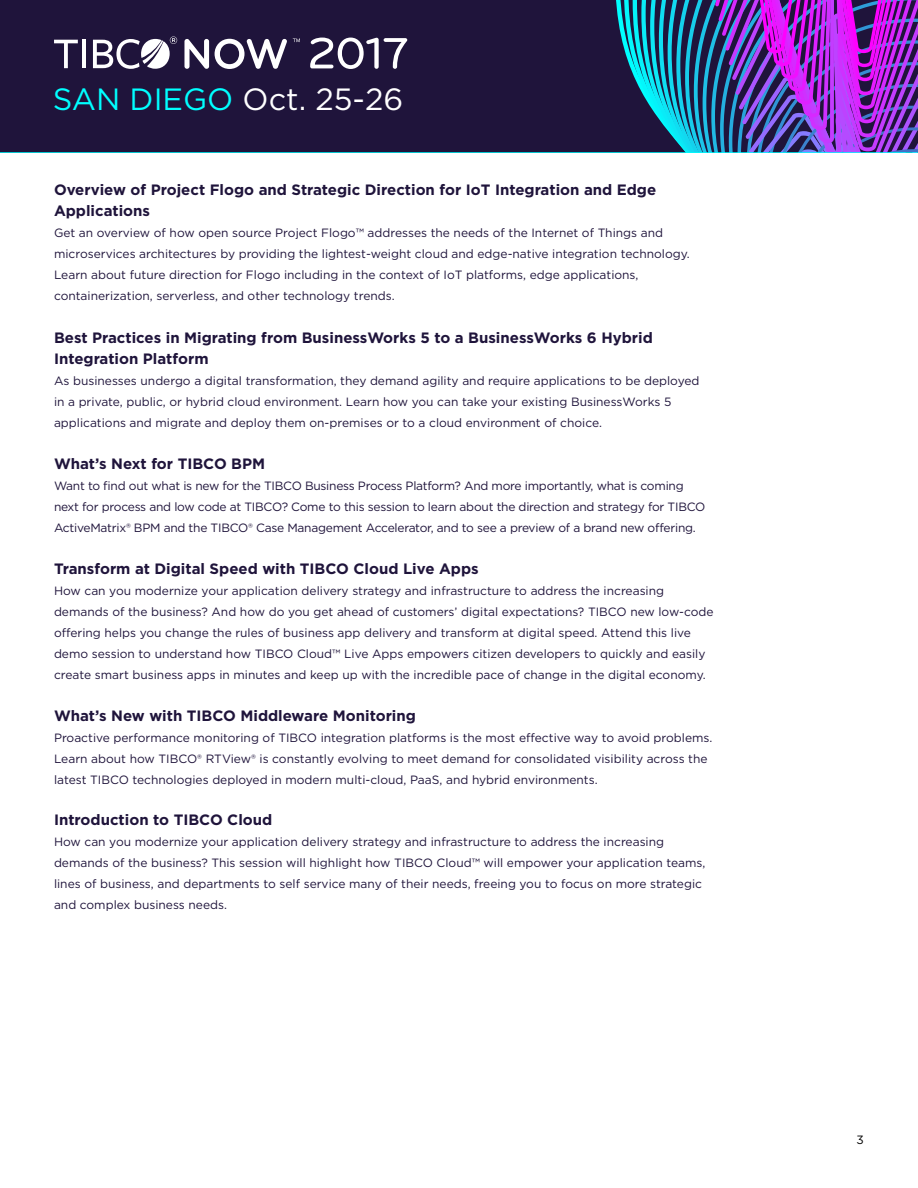
<style>
.page{position:relative;width:918px;height:1188px;background:#fff}
.page>*{position:absolute;margin:0;border:0;box-sizing:border-box;transform-origin:0 0}
.t1{font:30.75px "Gotham";color:#fff}
.t2{font:700 15px/21px "Gotham";color:#1f143b}
.t3{font:12px/21px "Gotham";color:#1f143b}
.t4{font:12px/21px "Gotham";letter-spacing:-.02em;color:#1f143b}
.t5{font:12px "Gotham";color:#000}
.s1{color:#0ff}
</style>
<div class="page">
<div style="left:0;top:0;width:918px;height:153px;background:#1f143b"></div>
<svg style="left:616px;top:0;width:8px;height:48px"></svg>
<svg style="left:624px;top:0;width:9px;height:74px"></svg>
<svg style="left:633px;top:0;width:285px;height:152px"></svg>
<hr style="left:0;top:152px;width:918px;height:1px;background:#0ff">
<svg style="left:184px;top:39px;width:25px;height:30px"></svg>
<svg style="left:215px;top:39px;width:72px;height:30px"></svg>
<svg style="left:294px;top:39px;width:6px;height:3px"></svg>
<svg style="left:54px;top:40px;width:24px;height:28px"></svg>
<hr style="left:82px;top:40px;width:4px;height:28px;background:#fff">
<svg style="left:93px;top:36px;width:84px;height:33px"></svg>
<svg style="left:310px;top:38px;width:97px;height:31px"></svg>
<h1 class="t1" style="left:53px;top:80px;width:352px"><span class="s1">SAN DIEGO</span> Oct. 25-26</h1>
<p class="t2" style="left:54px;top:179px;width:604px">Overview of Project Flogo and Strategic Direction for IoT Integration and Edge<br>Applications</p>
<p class="t3" style="left:54px;top:222px;width:637px">Get an overview of how open source Project Flogo™ addresses the needs of the Internet of Things and microservices architectures by providing the lightest-weight cloud and edge-native integration technology.<br>Learn about future direction for Flogo including in the context of IoT platforms, edge applications, containerization, serverless, and other technology trends.</p>
<p class="t2" style="left:54px;top:327px;width:600px">Best Practices in Migrating from BusinessWorks 5 to a BusinessWorks 6 Hybrid<br>Integration Platform</p>
<p class="t3" style="left:54px;top:370px;width:647px">As businesses undergo a digital transformation, they demand agility and require applications to be deployed in a private, public, or hybrid cloud environment. Learn how you can take your existing BusinessWorks 5 applications and migrate and deploy them on-premises or to a cloud environment of choice.</p>
<p class="t2" style="left:54px;top:453px;width:213px">What’s Next for TIBCO BPM</p>
<p class="t4" style="left:54px;top:475px;width:653px">Want to find out what is new for the TIBCO Business Process Platform? And more importantly, what is coming next for process and low code at TIBCO? Come to this session to learn about the direction and strategy for TIBCO<br>ActiveMatrix® BPM and the TIBCO® Case Management Accelerator, and to see a preview of a brand new offering.</p>
<p class="t2" style="left:54px;top:558px;width:426px">Transform at Digital Speed with TIBCO Cloud Live Apps</p>
<p class="t3" style="left:54px;top:580px;width:661px">How can you modernize your application delivery strategy and infrastructure to address the increasing demands of the business? And how do you get ahead of customers’ digital expectations? TIBCO new low-code offering helps you change the rules of business app delivery and transform at digital speed. Attend this live demo session to understand how TIBCO Cloud™ Live Apps empowers citizen developers to quickly and easily create smart business apps in minutes and keep up with the incredible pace of change in the digital economy.</p>
<p class="t2" style="left:54px;top:705px;width:363px">What’s New with TIBCO Middleware Monitoring</p>
<p class="t3" style="left:54px;top:727px;width:660px">Proactive performance monitoring of TIBCO integration platforms is the most effective way to avoid problems.<br>Learn about how TIBCO® RTView® is constantly evolving to meet demand for consolidated visibility across the latest TIBCO technologies deployed in modern multi-cloud, PaaS, and hybrid environments.</p>
<p class="t2" style="left:54px;top:809px;width:220px">Introduction to TIBCO Cloud</p>
<p class="t3" style="left:54px;top:831px;width:653px">How can you modernize your application delivery strategy and infrastructure to address the increasing demands of the business? This session will highlight how TIBCO Cloud™ will empower your application teams, lines of business, and departments to self service many of their needs, freeing you to focus on more strategic and complex business needs.</p>
<p class="t5" style="left:857px;top:1132px;width:9px">3</p>
</div>
